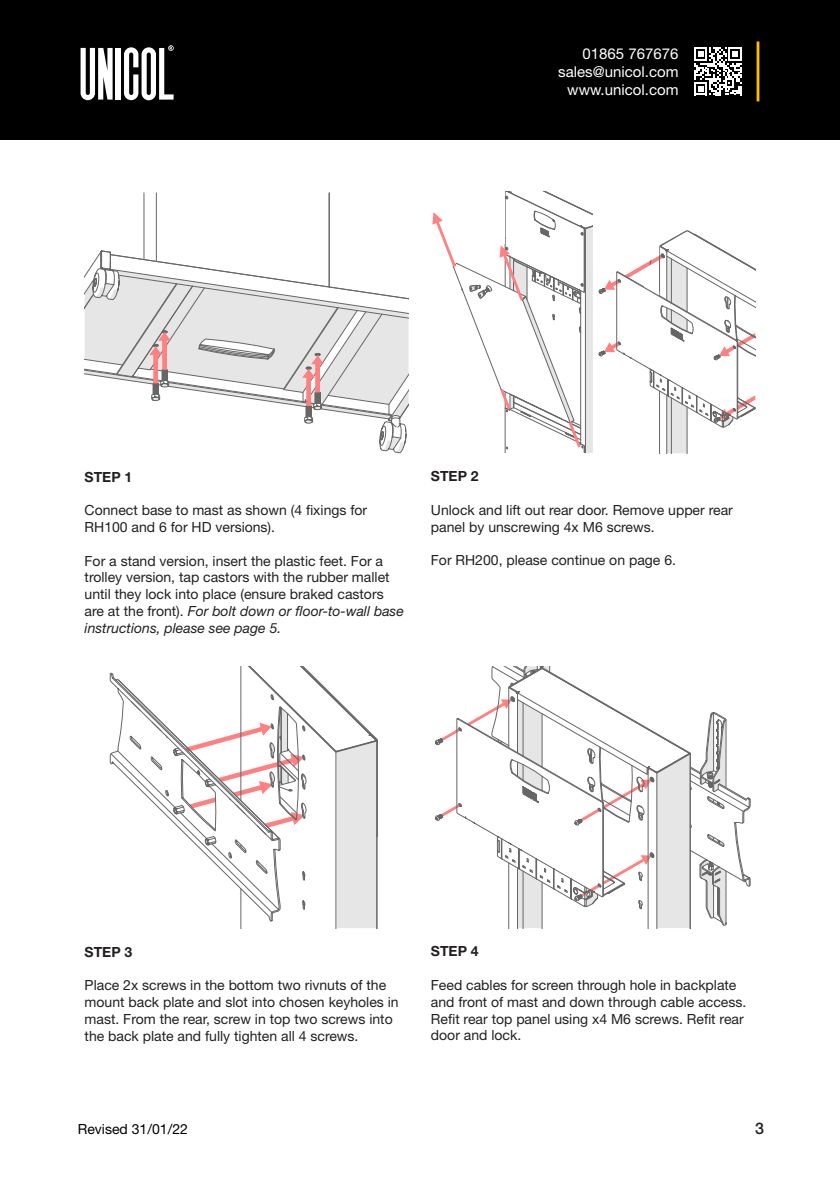
<style>
.page{position:relative;width:840px;height:1191px;background:#fff}
.page>*{position:absolute;margin:0;border:0;box-sizing:border-box;transform-origin:0 0}
.t1{font:500 16px "Helvetica Neue";color:#231f20}
.t2{font:15px/18px "Helvetica Neue";color:#fff;text-align:right}
.t3{font:14px/16.8px "Helvetica Neue";color:#231f20}
.t4{font:700 14px "Helvetica Neue";color:#231f20}
.t5{font:14px "Helvetica Neue";color:#000}
.s1{font-style:italic}
</style>
<div class="page">
<div style="left:0;top:0;width:839px;height:140px;background:#000"></div>
<svg style="left:124px;top:45px;width:49px;height:55px"></svg>
<div style="left:116px;top:48px;width:5px;height:52px;background:#fff"></div>
<svg style="left:80px;top:48px;width:32px;height:52px"></svg>
<hr style="left:756px;top:41px;width:3px;height:60px;background:#ffbc00">
<svg style="left:694px;top:47px;width:47px;height:48px"></svg>
<hr style="left:156px;top:193px;width:1px;height:68px;background:#666">
<hr style="left:328px;top:193px;width:1px;height:94px;background:#666">
<hr style="left:143px;top:193px;width:1px;height:66px;background:#666">
<hr style="left:329px;top:193px;width:1px;height:94px;background:#666">
<svg style="left:85px;top:250px;width:323px;height:203px"></svg>
<svg style="left:432px;top:191px;width:160px;height:262px"></svg>
<svg style="left:110px;top:673px;width:63px;height:150px"></svg>
<svg style="left:173px;top:666px;width:204px;height:262px"></svg>
<div style="left:480px;top:174px;width:24px;height:70px;background:#fff"></div>
<svg style="left:598px;top:230px;width:157px;height:223px"></svg>
<svg style="left:731px;top:790px;width:19px;height:96px"></svg>
<svg style="left:435px;top:666px;width:296px;height:260px"></svg>
<p class="t2" style="left:558px;top:44px;width:122px">01865 767676 sales@unicol.com www.unicol.com</p>
<p class="t4" style="left:85px;top:468px;width:49px">STEP 1</p>
<p class="t3" style="left:85px;top:502px;width:284px">Connect base to mast as shown (4 fixings for<br>RH100 and 6 for HD versions).</p>
<p class="t3" style="left:85px;top:552px;width:320px">For a stand version, insert the plastic feet. For a trolley version, tap castors with the rubber mallet until they lock into place (ensure braked castors are at the front). <span class="s1">For bolt down or floor-to-wall base instructions, please see page 5.</span></p>
<p class="t4" style="left:430px;top:467px;width:49px">STEP 2</p>
<p class="t3" style="left:430px;top:501px;width:303px">Unlock and lift out rear door. Remove upper rear panel by unscrewing 4x M6 screws.</p>
<p class="t3" style="left:430px;top:552px;width:246px">For RH200, please continue on page 6.</p>
<p class="t4" style="left:85px;top:943px;width:49px">STEP 3</p>
<p class="t3" style="left:85px;top:977px;width:315px">Place 2x screws in the bottom two rivnuts of the mount back plate and slot into chosen keyholes in mast. From the rear, screw in top two screws into the back plate and fully tighten all 4 screws.</p>
<p class="t4" style="left:430px;top:942px;width:49px">STEP 4</p>
<p class="t3" style="left:430px;top:976px;width:317px">Feed cables for screen through hole in backplate and front of mast and down through cable access.<br>Refit rear top panel using x4 M6 screws. Refit rear door and lock.</p>
<p class="t5" style="left:78px;top:1120px;width:111px">Revised 31/01/22</p>
<p class="t1" style="left:754px;top:1118px;width:10px">3</p>
</div>
